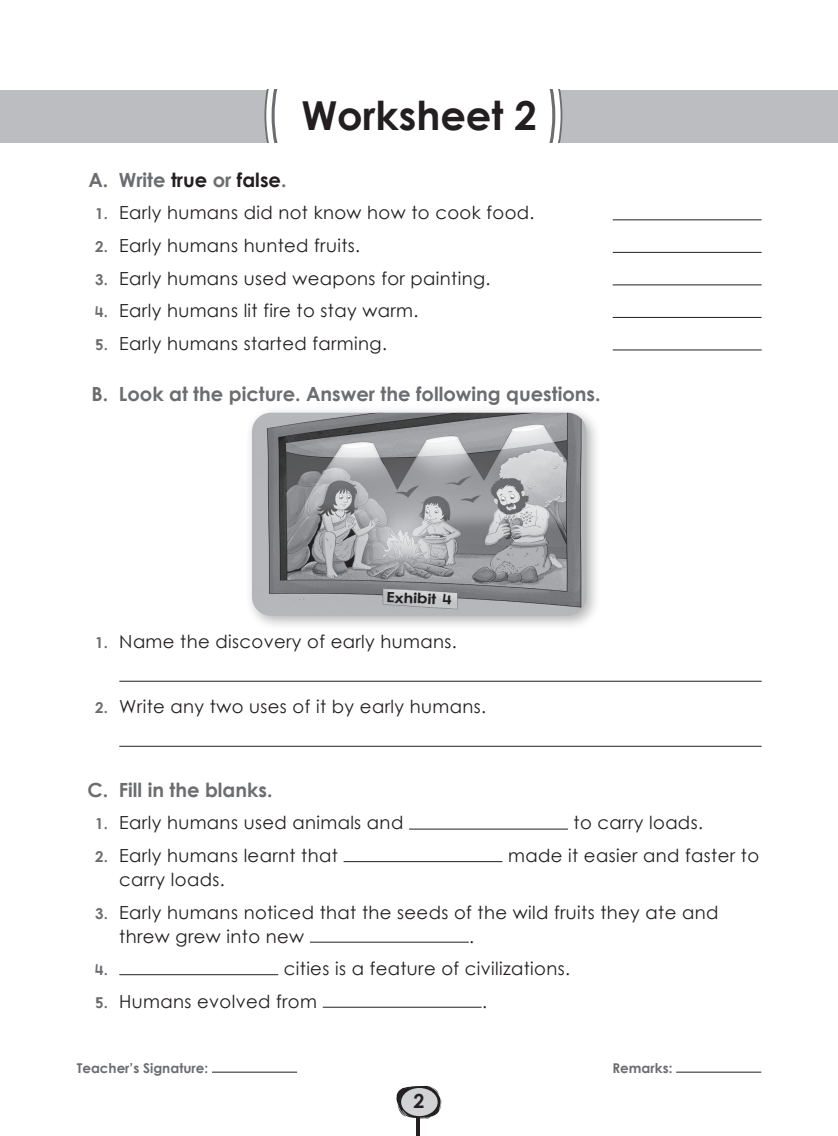
<style>
.page{position:relative;width:838px;height:1136px;background:#fff}
.page>*{position:absolute;margin:0;border:0;box-sizing:border-box;transform-origin:0 0}
.Rubric{font:39.9px "Century Gothic Bold New";color:#231f20}
.Rubric-2{font:19.5px "Century Gothic Bold New";color:#6c6d70}
.t1{font:19.5px "Century Gothic Bold New";color:#231f20}
.Sub_rubric{font:18px/24px "Century Gothic Regular New";letter-spacing:.02em;color:#231f20}
.Sub_rubric-2{font:15px "Century Gothic Bold New";color:#6c6d70}
.t2{font:14.1px "Century Gothic Bold New";color:#231f20;scale:1.15 1}
.t3{font:13.5px "Century Gothic Bold New";color:#6c6d70}
.s1{color:#231f20}
.s2{font-family:"Century Gothic Bold New";font-size:15px;color:#6c6d70}
</style>
<div class="page">
<hr style="left:212px;top:1071px;width:85px;height:1px;background:#231f20">
<hr style="left:676px;top:1071px;width:85px;height:1px;background:#231f20">
<hr style="left:416px;top:1113px;width:4px;height:22px;background:#231f20">
<svg style="left:396px;top:1085px;width:46px;height:33px"></svg>
<div style="left:401px;top:1087px;width:36px;height:28px;background:#d1d2d4;border-radius:50%"></div>
<hr style="left:612px;top:219px;width:149px;height:1px;background:#231f20">
<hr style="left:612px;top:252px;width:149px;height:1px;background:#231f20">
<hr style="left:612px;top:284px;width:149px;height:1px;background:#231f20">
<hr style="left:612px;top:317px;width:149px;height:1px;background:#231f20">
<hr style="left:612px;top:349px;width:149px;height:1px;background:#231f20">
<div style="left:245px;top:405px;width:356px;height:226px;background:#231f20;opacity:.33"></div>
<img style="left:252px;top:412px;width:334px;height:203px">
<hr style="left:119px;top:680px;width:642px;height:1px;background:#231f20">
<hr style="left:119px;top:745px;width:642px;height:1px;background:#231f20">
<hr style="left:409px;top:828px;width:159px;height:1px;background:#231f20">
<hr style="left:343px;top:861px;width:159px;height:1px;background:#231f20">
<hr style="left:310px;top:941px;width:159px;height:1px;background:#231f20">
<hr style="left:119px;top:974px;width:159px;height:1px;background:#231f20">
<hr style="left:323px;top:1006px;width:158px;height:1px;background:#231f20">
<div style="left:0;top:90px;width:838px;height:52px;background:#bcbdc0"></div>
<div style="left:264px;top:90px;width:298px;height:52px;background:#fff"></div>
<p class="Rubric" style="left:301px;top:85px;width:237px">Worksheet 2</p>
<p class="Rubric-2" style="left:88px;top:165px;width:200px">A. Write <span class="s1">true</span> or <span class="s1">false</span>.</p>
<p class="Sub_rubric" style="left:95px;top:201px;width:441px"><span class="s2">1.</span> Early humans did not know how to cook food.</p>
<p class="Sub_rubric" style="left:95px;top:233px;width:266px"><span class="s2">2.</span> Early humans hunted fruits.</p>
<p class="Sub_rubric" style="left:95px;top:266px;width:397px"><span class="s2">3.</span> Early humans used weapons for painting.</p>
<p class="Sub_rubric" style="left:95px;top:298px;width:325px"><span class="s2">4.</span> Early humans lit fire to stay warm.</p>
<p class="Sub_rubric" style="left:95px;top:331px;width:293px"><span class="s2">5.</span> Early humans started farming.</p>
<p class="Rubric-2" style="left:91px;top:378px;width:510px">B. Look at the picture. Answer the following questions.</p>
<p class="t2" style="left:387px;top:586px;width:58px;rotate:2deg">Exhibit 4</p>
<p class="Sub_rubric" style="left:95px;top:629px;width:363px"><span class="s2">1.</span> Name the discovery of early humans.</p>
<p class="Sub_rubric" style="left:95px;top:694px;width:392px"><span class="s2">2.</span> Write any two uses of it by early humans.</p>
<p class="Rubric-2" style="left:88px;top:775px;width:186px">C. Fill in the blanks.</p>
<p class="Sub_rubric" style="left:95px;top:810px;width:310px"><span class="s2">1.</span> Early humans used animals and</p>
<p class="Sub_rubric" style="left:573px;top:810px;width:131px">to carry loads.</p>
<p class="Sub_rubric" style="left:95px;top:843px;width:244px"><span class="s2">2.</span> Early humans learnt that</p>
<p class="Sub_rubric" style="left:508px;top:843px;width:252px">made it easier and faster to</p>
<p class="Sub_rubric" style="left:119px;top:867px;width:107px">carry loads.</p>
<p class="Sub_rubric" style="left:119px;top:899px;width:600px;text-indent:-24px"><span class="s2">3.</span> Early humans noticed that the seeds of the wild fruits they ate and threw grew into new</p>
<p class="Sub_rubric" style="left:469px;top:923px;width:6px">.</p>
<p class="Sub_rubric-2" style="left:95px;top:958px;width:14px">4.</p>
<p class="Sub_rubric" style="left:284px;top:956px;width:288px">cities is a feature of civilizations.</p>
<p class="Sub_rubric" style="left:95px;top:988px;width:223px"><span class="s2">5.</span> Humans evolved from</p>
<p class="Sub_rubric" style="left:482px;top:988px;width:6px">.</p>
<p class="t3" style="left:77px;top:1057px;width:133px">Teacher’s Signature:</p>
<p class="t3" style="left:612px;top:1057px;width:61px">Remarks:</p>
<p class="t1" style="left:413px;top:1085px;width:12px">2</p>
</div>
